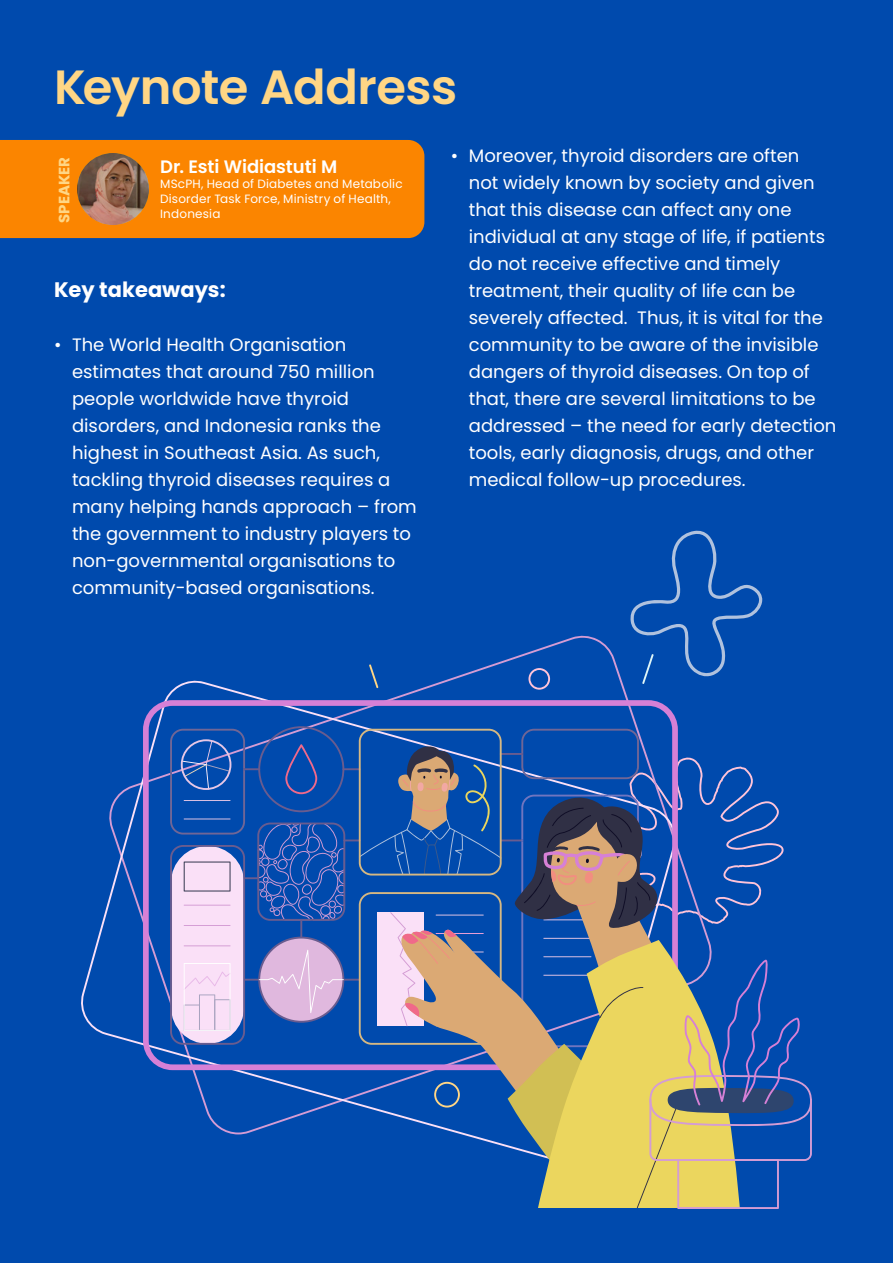
<style>
.page{position:relative;width:893px;height:1263px;background:#004aad}
.page>*{position:absolute;margin:0;border:0;box-sizing:border-box;transform-origin:0 0}
.t1{font:600 48px "Poppins";letter-spacing:-.01em;color:#ffd685}
.t2{font:700 21px "Poppins";color:#fff}
.t3{font:18px/27px "Poppins";color:#fff}
.t4{font:600 18px "Poppins";letter-spacing:-.005em;color:#fff}
.t5{font:700 15px "Poppins";color:#ffd685}
.t6{font:12px/15px "Poppins";letter-spacing:.015em;color:#fff}
</style>
<div class="page">
<div style="left:0;top:140px;width:424px;height:98px;background:#fb8500"></div>
<img style="left:77px;top:153px;width:72px;height:72px;border-radius:36px">
<svg style="left:81px;top:680px;width:548px;height:366px"></svg>
<svg style="left:143px;top:700px;width:535px;height:370px"></svg>
<svg style="left:528px;top:668px;width:22px;height:22px"></svg>
<svg style="left:170px;top:726px;width:642px;height:483px"></svg>
<svg style="left:630px;top:530px;width:133px;height:154px"></svg>
<svg style="left:369px;top:664px;width:9px;height:24px"></svg>
<h1 class="t1" style="left:54px;top:60px;width:405px">Keynote Address</h1>
<p class="t5" style="left:55px;top:223px;width:68px;rotate:-90deg">SPEAKER</p>
<p class="t4" style="left:160px;top:157px;width:179px">Dr. Esti Widiastuti M</p>
<p class="t6" style="left:160px;top:177px;width:244px">MScPH, Head of Diabetes and Metabolic<br>Disorder Task Force, Ministry of Health,<br>Indonesia</p>
<p class="t2" style="left:54px;top:277px;width:173px">Key takeaways:</p>
<p class="t3" style="left:72px;top:331px;width:346px;text-indent:-18px">• The World Health Organisation estimates that around 750 million people worldwide have thyroid disorders, and Indonesia ranks the highest in Southeast Asia. As such, tackling thyroid diseases requires a many helping hands approach – from the government to industry players to non-governmental organisations to community-based organisations.</p>
<p class="t3" style="left:469px;top:142px;width:369px;text-indent:-18px">• Moreover, thyroid disorders are often<br>not widely known by society and given that this disease can affect any one individual at any stage of life, if patients do not receive effective and timely treatment, their quality of life can be severely affected. Thus, it is vital for the community to be aware of the invisible dangers of thyroid diseases. On top of that, there are several limitations to be addressed – the need for early detection tools, early diagnosis, drugs, and other medical follow-up procedures.</p>
</div>
